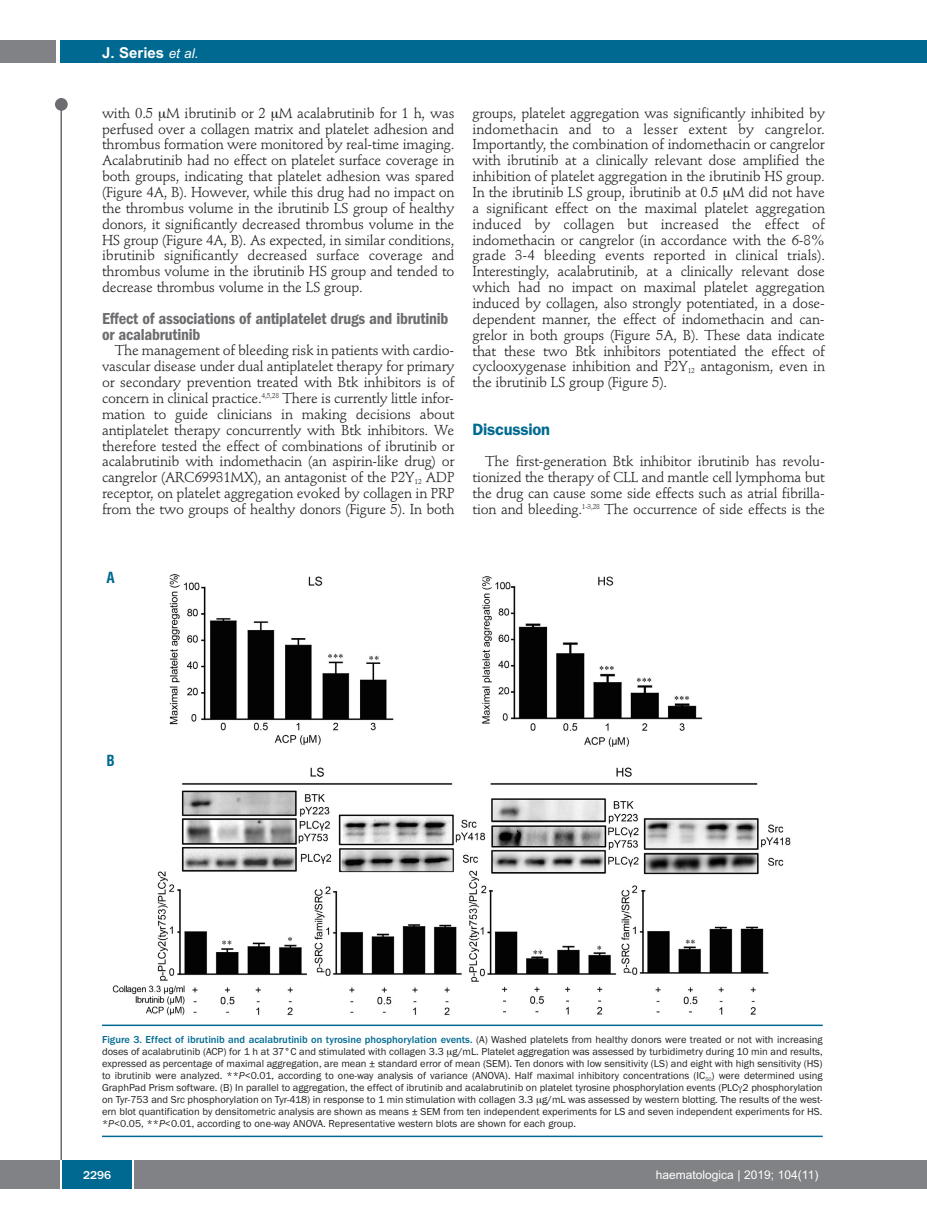
<style>
.page{position:relative;width:927px;height:1225px;background:#fff}
.page>*{position:absolute;margin:0;border:0;box-sizing:border-box;transform-origin:0 0}
.t1{font:600 condensed 16.5px/15.9px "Franklin Gothic";letter-spacing:-.015em;color:#6c6d70}
.t2{font:600 16.5px "Franklin Gothic";letter-spacing:-.015em;color:#006991}
.t3{font:700 15px "Arial";color:#fff}
.t4{font:700 condensed 15px "Helvetica";color:#006991}
.t5{font:14.25px/15.9px "Stempel Schneidler";letter-spacing:-.015em;color:#231f20;text-align:justify}
.t6{font:12px "Arial";color:#fff}
.t7{font:500 12px "Franklin Gothic";color:#fff}
.t8{font:10.5px/12px "Franklin Gothic";color:#231f20;text-align:justify}
.s1{font-weight:400;font-style:italic;font-size:13.5px}
.s2{font-weight:500;color:#006991}
.s3{font-style:italic}
</style>
<div class="page">
<div style="left:911px;top:40px;width:16px;height:22px;background:#006991"></div>
<div style="left:910px;top:1160px;width:17px;height:28px;background:#808285"></div>
<div style="left:55px;top:98px;width:13px;height:13px;background:#6c6d70;border-radius:50%"></div>
<hr style="left:60px;top:101px;width:2px;height:1061px;background:#6c6d70">
<div style="left:60px;top:40px;width:852px;height:22px;background:#006991"></div>
<div style="left:0;top:40px;width:56px;height:22px;background:#808285"></div>
<div style="left:0;top:1160px;width:911px;height:28px;background:#808285"></div>
<div style="left:62px;top:1160px;width:71px;height:28px;background:#006991"></div>
<hr style="left:60px;top:1160px;width:2px;height:28px;background:#fff">
<svg style="left:133px;top:1160px;width:1px;height:28px"></svg>
<img style="left:112px;top:574px;width:679px;height:442px">
<hr style="left:102px;top:1024px;width:721px;height:2px;background:#006991">
<hr style="left:102px;top:1135px;width:721px;height:2px;background:#006991">
<p class="t3" style="left:102px;top:44px;width:98px">J. Series <span class="s1">et al.</span></p>
<p class="t5" style="left:102px;top:106px;width:354px">with 0.5 M ibrutinib or 2 M acalabrutinib for 1 h, was perfused over a collagen matrix and platelet adhesion and thrombus formation were monitored by real-time imaging.<br>Acalabrutinib had no effect on platelet surface coverage in both groups, indicating that platelet adhesion was spared (Figure 4A, B). However, while this drug had no impact on the thrombus volume in the ibrutinib LS group of healthy donors, it significantly decreased thrombus volume in the HS group (Figure 4A, B). As expected, in similar conditions, ibrutinib significantly decreased surface coverage and thrombus volume in the ibrutinib HS group and tended to decrease thrombus volume in the LS group.</p>
<p class="t1" style="left:102px;top:312px;width:348px">Effect of associations of antiplatelet drugs and ibrutinib or acalabrutinib</p>
<p class="t5" style="left:102px;top:344px;width:354px;text-indent:13px">The management of bleeding risk in patients with cardio&shy;vascular disease under dual antiplatelet therapy for primary or secondary prevention treated with Btk inhibitors is of concern in clinical practice.<sup>4,5,28</sup> There is currently little infor&shy;mation to guide clinicians in making decisions about antiplatelet therapy concurrently with Btk inhibitors. We therefore tested the effect of combinations of ibrutinib or acalabrutinib with indomethacin (an aspirin-like drug) or cangrelor (ARC69931MX), an antagonist of the P2Y<sub>12</sub> ADP receptor, on platelet aggregation evoked by collagen in PRP from the two groups of healthy donors (Figure 5). In both</p>
<p class="t5" style="left:472px;top:106px;width:354px">groups, platelet aggregation was significantly inhibited by indomethacin and to a lesser extent by cangrelor.<br>Importantly, the combination of indomethacin or cangrelor with ibrutinib at a clinically relevant dose amplified the inhibition of platelet aggregation in the ibrutinib HS group.<br>In the ibrutinib LS group, ibrutinib at 0.5 M did not have a significant effect on the maximal platelet aggregation induced by collagen but increased the effect of indomethacin or cangrelor (in accordance with the 6-8% grade 3-4 bleeding events reported in clinical trials).<br>Interestingly, acalabrutinib, at a clinically relevant dose which had no impact on maximal platelet aggregation induced by collagen, also strongly potentiated, in a dose&shy;dependent manner, the effect of indomethacin and can&shy;grelor in both groups (Figure 5A, B). These data indicate that these two Btk inhibitors potentiated the effect of cyclooxygenase inhibition and P2Y<sub>12</sub> antagonism, even in the ibrutinib LS group (Figure 5).</p>
<p class="t2" style="left:472px;top:423px;width:79px">Discussion</p>
<p class="t5" style="left:472px;top:455px;width:354px;text-indent:13px">The first-generation Btk inhibitor ibrutinib has revolu&shy;tionized the therapy of CLL and mantle cell lymphoma but the drug can cause some side effects such as atrial fibrilla&shy;tion and bleeding.<sup>1-3,28</sup> The occurrence of side effects is the</p>
<p class="t4" style="left:107px;top:568px;width:10px">A</p>
<p class="t4" style="left:107px;top:751px;width:10px">B</p>
<p class="t8" style="left:102px;top:1033px;width:722px"><span class="s2">Figure 3. Effect of ibrutinib and acalabrutinib on tyrosine phosphorylation events.</span> (A) Washed platelets from healthy donors were treated or not with increasing doses of acalabrutinib (ACP) for 1 h at 37°C and stimulated with collagen 3.3 g/mL. Platelet aggregation was assessed by turbidimetry during 10 min and results, expressed as percentage of maximal aggregation, are mean ± standard error of mean (SEM). Ten donors with low sensitivity (LS) and eight with high sensitivity (HS) to ibrutinib were analyzed. **<span class="s3">P</span>&lt;0.01, according to one-way analysis of variance (ANOVA). Half maximal inhibitory concentrations (IC<sub>50</sub>) were determined using GraphPad Prism software. (B) In parallel to aggregation, the effect of ibrutinib and acalabrutinib on platelet tyrosine phosphorylation events (PLC 2 phosphorylation on Tyr-753 and Src phosphorylation on Tyr-418) in response to 1 min stimulation with collagen 3.3 g/mL was assessed by western blotting. The results of the west&shy;ern blot quantification by densitometric analysis are shown as means ± SEM from ten independent experiments for LS and seven independent experiments for HS. *<span class="s3">P</span>&lt;0.05, **<span class="s3">P</span>&lt;0.01, according to one-way ANOVA. Representative western blots are shown for each group.</p>
<p class="t7" style="left:83px;top:1167px;width:30px">2296</p>
<p class="t6" style="left:656px;top:1167px;width:164px">haematologica | 2019; 104(11)</p>
</div>
